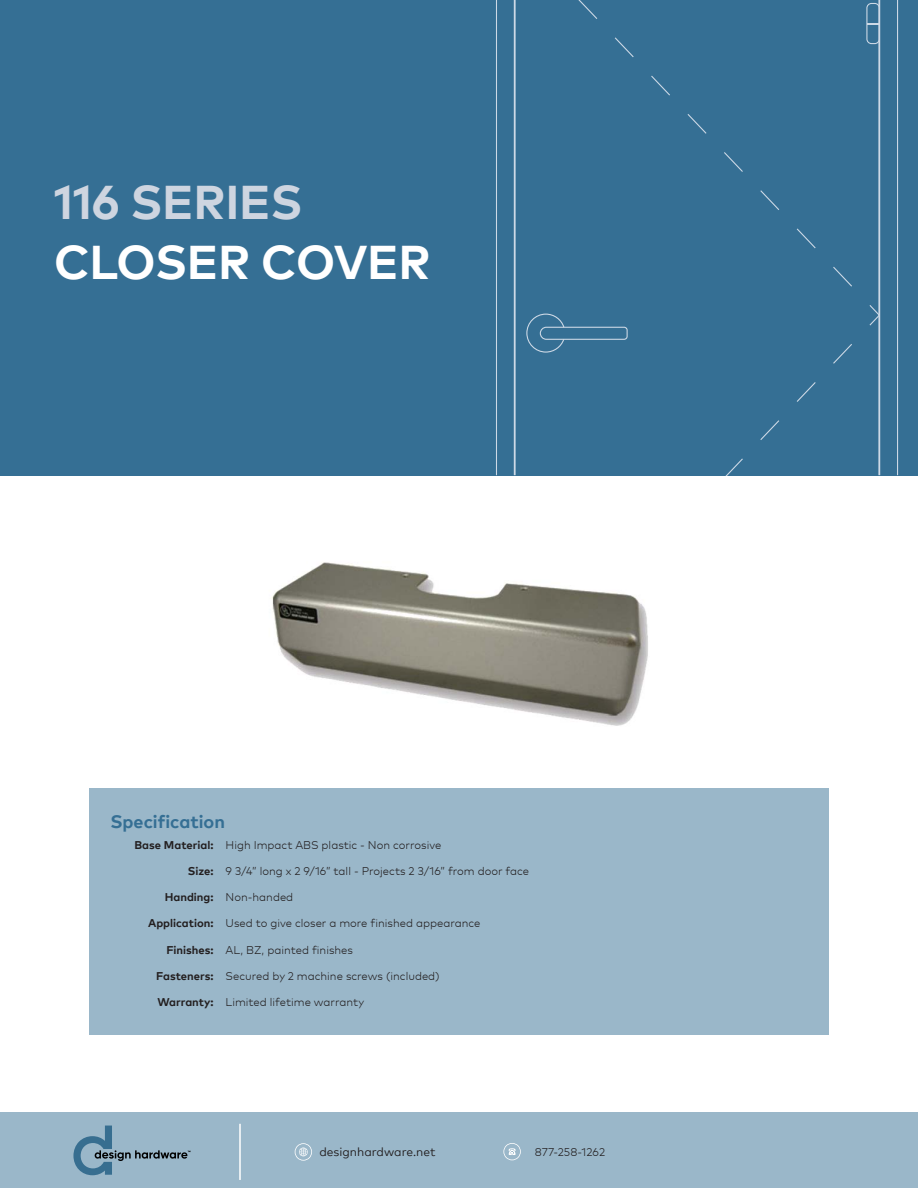
<style>
.page{position:relative;width:918px;height:1188px;background:#fff}
.page>*{position:absolute;margin:0;border:0;box-sizing:border-box;transform-origin:0 0}
.t1{font:700 47.25px "Mark Pro";letter-spacing:-.005em;color:#fff}
.t2{font:700 47.25px "Mark Pro";letter-spacing:-.005em;color:#ced5e0}
.t3{font:700 18px "Mark Pro";color:#356f94}
.t4{font:12px "Mark Pro";color:#231f20}
.t5{font:300 11.25px "Mark Pro";color:#231f20}
.s1{font-weight:700}
</style>
<div class="page">
<div style="left:0;top:1112px;width:918px;height:76px;background:#9ab7c9"></div>
<svg style="left:73px;top:1126px;width:117px;height:49px"></svg>
<hr style="left:239px;top:1124px;width:2px;height:56px;background:#fff">
<svg style="left:295px;top:1143px;width:17px;height:18px"></svg>
<svg style="left:503px;top:1143px;width:18px;height:17px"></svg>
<div style="left:90px;top:788px;width:739px;height:247px;background:#9ab7c9"></div>
<div style="left:0;top:0;width:918px;height:475px;background:#356f94"></div>
<hr style="left:878px;top:0;width:2px;height:475px;background:#cdd9e6">
<hr style="left:514px;top:0;width:2px;height:475px;background:#cdd9e6">
<hr style="left:897px;top:0;width:1px;height:475px;background:#cdd9e6">
<hr style="left:496px;top:0;width:1px;height:475px;background:#cdd9e6">
<svg style="left:866px;top:3px;width:13px;height:41px"></svg>
<svg style="left:578px;top:0;width:274px;height:287px"></svg>
<svg style="left:869px;top:305px;width:10px;height:20px"></svg>
<svg style="left:526px;top:314px;width:326px;height:161px"></svg>
<img style="left:272px;top:562px;width:376px;height:164px">
<h1 class="t2" style="left:54px;top:166px;width:250px">116 SERIES</h1>
<h1 class="t1" style="left:54px;top:226px;width:378px">CLOSER COVER</h1>
<h2 class="t3" style="left:110px;top:808px;width:116px">Specification</h2>
<p class="t5" style="left:135px;top:836px;width:308px"><span class="s1">Base Material:</span> High Impact ABS plastic - Non corrosive</p>
<p class="t5" style="left:188px;top:863px;width:343px"><span class="s1">Size:</span> 9 3/4” long x 2 9/16” tall - Projects 2 3/16” from door face</p>
<p class="t5" style="left:165px;top:889px;width:130px"><span class="s1">Handing:</span> Non-handed</p>
<p class="t5" style="left:148px;top:915px;width:334px"><span class="s1">Application:</span> Used to give closer a more finished appearance</p>
<p class="t5" style="left:166px;top:941px;width:188px"><span class="s1">Finishes:</span> AL, BZ, painted finishes</p>
<p class="t5" style="left:156px;top:967px;width:285px"><span class="s1">Fasteners:</span> Secured by 2 machine screws (included)</p>
<p class="t5" style="left:158px;top:994px;width:208px"><span class="s1">Warranty:</span> Limited lifetime warranty</p>
<p class="t4" style="left:319px;top:1143px;width:118px">designhardware.net</p>
<p class="t5" style="left:535px;top:1144px;width:72px">877-258-1262</p>
</div>
